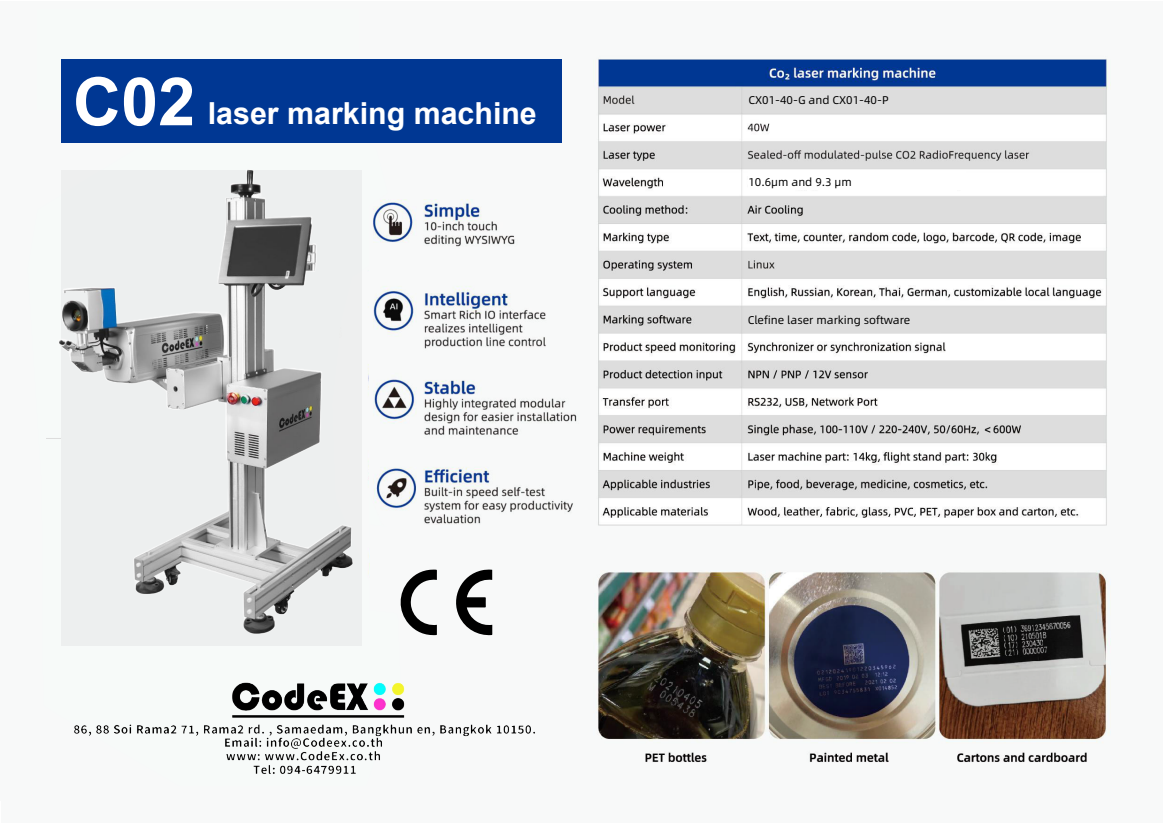
<style>
.page{position:relative;width:1163px;height:823px;background:#fff}
.page>*{position:absolute;margin:0;border:0;box-sizing:border-box;transform-origin:0 0}
.t1{font:700 66.75px "Arial";color:#fff}
.t2{font:700 30.38px "Arial";color:#fff}
.t3{font:11.25px "Alibaba Pu Hui Ti";color:#000}
</style>
<div class="page">
<img style="left:593px;top:56px;width:518px;height:707px">
<div style="left:38px;top:9px;width:321px;height:100px;background:#f7faf9"></div>
<div style="left:61px;top:59px;width:501px;height:84px;background:#003793"></div>
<img style="left:46px;top:169px;width:324px;height:472px">
<div style="left:745px;top:92px;width:32px;height:16px;background:#ddd"></div>
<div style="left:748px;top:171px;width:218px;height:18px;background:#fff"></div>
<div style="left:745px;top:313px;width:196px;height:19px;background:#ddd"></div>
<img style="left:369px;top:193px;width:208px;height:343px">
<svg style="left:370px;top:524px;width:207px;height:112px"></svg>
<img style="left:74px;top:682px;width:462px;height:93px">
<div style="left:1px;top:786px;width:1162px;height:37px;background:#f8f9f9"></div>
<div style="left:367px;top:272px;width:7px;height:29px;background:#f8f9f9"></div>
<h1 class="t1" style="left:73px;top:55px;width:124px">C02</h1>
<h2 class="t2" style="left:208px;top:92px;width:331px">laser marking machine</h2>
<p class="t3" style="left:748px;top:92px;width:142px">CX01-40-G and CX01-40-P</p>
<p class="t3" style="left:748px;top:174px;width:105px">10.6μm and 9.3 μm</p>
<p class="t3" style="left:748px;top:311px;width:164px">Clefine laser marking software</p>
</div>
